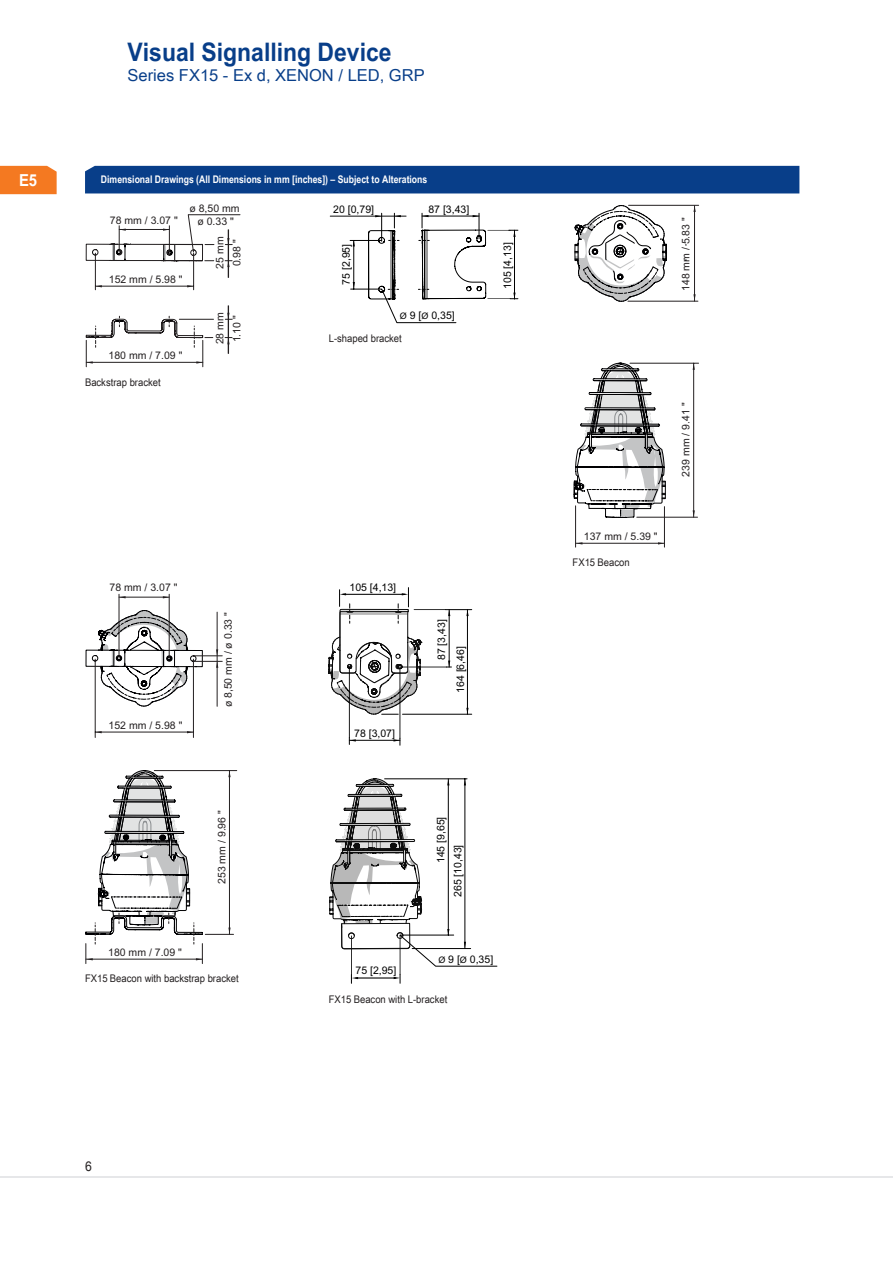
<style>
.page{position:relative;width:893px;height:1263px;background:#fff}
.page>*{position:absolute;margin:0;border:0;box-sizing:border-box;transform-origin:0 0}
.t1{font:700 25.5px "Arial Unicode MS";color:#083e89;scale:.9 1}
.t2{font:16.5px "Arial Unicode MS";color:#083e89}
.t3{font:700 16.5px "Arial Unicode MS";color:#fff;scale:.9 1}
.t4{font:13.5px "Arial Unicode MS";color:#231f20;scale:.9 1}
.t5{font:10.5px/17px "Arial Unicode MS";color:#231f20}
.t6{font:10.5px "Arial Unicode MS";color:#000}
.t7{font:10.5px "Arial Unicode MS";color:#231f20;scale:.9 1}
.TabHeader1stColumn{font:700 10.5px "Arial Unicode MS";color:#fff;scale:.83 1}
.t8{font:10.5px "Arial";color:#231f20}
.t9{font:9px "Arial Unicode MS";color:#000}
.s1{font-weight:400;font-size:31.65px;color:#fff}
</style>
<div class="page">
<hr style="left:0;top:1176px;width:893px;height:2px;background:#e6e7e9">
<svg style="left:0;top:166px;width:4px;height:28px"></svg>
<hr style="left:356px;top:978px;width:40px;height:1px;background:#000">
<hr style="left:400px;top:935px;width:1px;height:39px;background:#000">
<hr style="left:351px;top:936px;width:1px;height:38px;background:#000">
<svg style="left:351px;top:974px;width:7px;height:9px"></svg>
<svg style="left:394px;top:974px;width:7px;height:9px"></svg>
<svg style="left:329px;top:587px;width:168px;height:379px"></svg>
<hr style="left:467px;top:610px;width:1px;height:104px;background:#000">
<svg style="left:4px;top:165px;width:233px;height:30px"></svg>
<hr style="left:154px;top:770px;width:83px;height:1px;background:#231f20">
<svg style="left:85px;top:593px;width:149px;height:371px"></svg>
<svg style="left:573px;top:205px;width:126px;height:343px"></svg>
<hr style="left:330px;top:216px;width:76px;height:1px;background:#000">
<svg style="left:350px;top:213px;width:168px;height:111px"></svg>
<hr style="left:95px;top:286px;width:99px;height:1px;background:#231f20">
<hr style="left:193px;top:253px;width:1px;height:37px;background:#231f20">
<hr style="left:95px;top:253px;width:1px;height:37px;background:#231f20">
<hr style="left:228px;top:306px;width:1px;height:48px;background:#231f20">
<svg style="left:86px;top:316px;width:127px;height:52px"></svg>
<svg style="left:225px;top:313px;width:7px;height:7px"></svg>
<svg style="left:225px;top:337px;width:7px;height:7px"></svg>
<hr style="left:228px;top:230px;width:1px;height:48px;background:#231f20">
<svg style="left:225px;top:238px;width:7px;height:7px"></svg>
<svg style="left:225px;top:260px;width:7px;height:7px"></svg>
<svg style="left:86px;top:214px;width:128px;height:47px"></svg>
<hr style="left:188px;top:214px;width:52px;height:1px;background:#231f20">
<div style="left:85px;top:166px;width:714px;height:27px;background:#083e89"></div>
<h1 class="t1" style="left:26px;top:33px;width:407px"><span class="s1">Home</span> Visual Signalling Device</h1>
<h2 class="t2" style="left:128px;top:63px;width:299px">Series FX15 - Ex d, XENON / LED, GRP</h2>
<h2 class="t3" style="left:19px;top:168px;width:22px">E5</h2>
<p class="TabHeader1stColumn" style="left:101px;top:172px;width:395px">Dimensional Drawings (All Dimensions in mm [inches]) – Subject to Alterations</p>
<p class="t5" style="left:110px;top:212px;width:69px">78 mm / 3.07 "</p>
<p class="t5" style="left:189px;top:202px;width:52px;line-height:13px;text-align:center">ø 8,50 mm ø 0.33 "</p>
<p class="t5" style="left:212px;top:268px;width:34px;rotate:-90deg">25 mm<br>0.98 "</p>
<p class="t5" style="left:109px;top:272px;width:75px">152 mm / 5.98 "</p>
<p class="t5" style="left:109px;top:348px;width:75px">180 mm / 7.09 "</p>
<p class="t7" style="left:85px;top:375px;width:86px">Backstrap bracket</p>
<p class="t5" style="left:212px;top:344px;width:34px;rotate:-90deg">28 mm<br>1.10 "</p>
<p class="t6" style="left:348px;top:205px;width:4px">[</p>
<p class="t6" style="left:428px;top:205px;width:42px">87 3,43]</p>
<p class="t6" style="left:443px;top:205px;width:4px">[</p>
<p class="t6" style="left:333px;top:205px;width:42px">20 0,79]</p>
<p class="t6" style="left:342px;top:285px;width:42px;rotate:-90deg">75 2,95]</p>
<p class="t6" style="left:342px;top:270px;width:4px;rotate:-90deg">[</p>
<p class="t6" style="left:410px;top:311px;width:13px">9 [</p>
<p class="t6" style="left:431px;top:311px;width:25px">0,35]</p>
<p class="t9" style="left:400px;top:312px;width:9px">Ø</p>
<p class="t9" style="left:421px;top:312px;width:9px">Ø</p>
<p class="t7" style="left:329px;top:331px;width:83px">L-shaped bracket</p>
<p class="t6" style="left:503px;top:289px;width:48px;rotate:-90deg">105 4,13]</p>
<p class="t6" style="left:503px;top:269px;width:4px;rotate:-90deg">[</p>
<p class="t5" style="left:110px;top:580px;width:69px">78 mm / 3.07 "</p>
<p class="t5" style="left:109px;top:718px;width:75px">152 mm / 5.98 "</p>
<p class="t5" style="left:108px;top:945px;width:75px">180 mm / 7.09 "</p>
<p class="t5" style="left:220px;top:707px;width:97px;rotate:-90deg">ø 8,50 mm / ø 0.33 "</p>
<p class="t5" style="left:214px;top:884px;width:75px;rotate:-90deg">253 mm / 9.96 "</p>
<p class="t7" style="left:85px;top:971px;width:172px">FX15 Beacon with backstrap bracket</p>
<p class="t6" style="left:350px;top:583px;width:48px">105 4,13]</p>
<p class="t6" style="left:370px;top:583px;width:4px">[</p>
<p class="t6" style="left:354px;top:729px;width:42px">78 3,07]</p>
<p class="t6" style="left:369px;top:729px;width:4px">[</p>
<p class="t6" style="left:355px;top:966px;width:42px">75 2,95]</p>
<p class="t6" style="left:370px;top:966px;width:4px">[</p>
<p class="t6" style="left:437px;top:660px;width:42px;rotate:-90deg">87 3,43]</p>
<p class="t6" style="left:437px;top:646px;width:4px;rotate:-90deg">[</p>
<p class="t6" style="left:456px;top:693px;width:48px;rotate:-90deg">164 6,46]</p>
<p class="t6" style="left:456px;top:672px;width:4px;rotate:-90deg">[</p>
<p class="t6" style="left:437px;top:863px;width:48px;rotate:-90deg">145 9,65]</p>
<p class="t6" style="left:437px;top:843px;width:4px;rotate:-90deg">[</p>
<p class="t6" style="left:454px;top:897px;width:54px;rotate:-90deg">265 10,43]</p>
<p class="t6" style="left:454px;top:877px;width:4px;rotate:-90deg">[</p>
<p class="t6" style="left:448px;top:955px;width:13px">9 [</p>
<p class="t6" style="left:470px;top:955px;width:25px">0,35]</p>
<p class="t9" style="left:438px;top:956px;width:9px">Ø</p>
<p class="t9" style="left:460px;top:956px;width:9px">Ø</p>
<p class="t7" style="left:329px;top:992px;width:133px">FX15 Beacon with L-bracket</p>
<p class="t8" style="left:680px;top:291px;width:75px;rotate:-90deg">148 mm / 5.83 "</p>
<p class="t8" style="left:584px;top:531px;width:75px">137 mm / 5.39 "</p>
<p class="t7" style="left:573px;top:555px;width:65px">FX15 Beacon</p>
<p class="t8" style="left:680px;top:476px;width:75px;rotate:-90deg">239 mm / 9.41 "</p>
<p class="t4" style="left:85px;top:1157px;width:9px">6</p>
</div>
